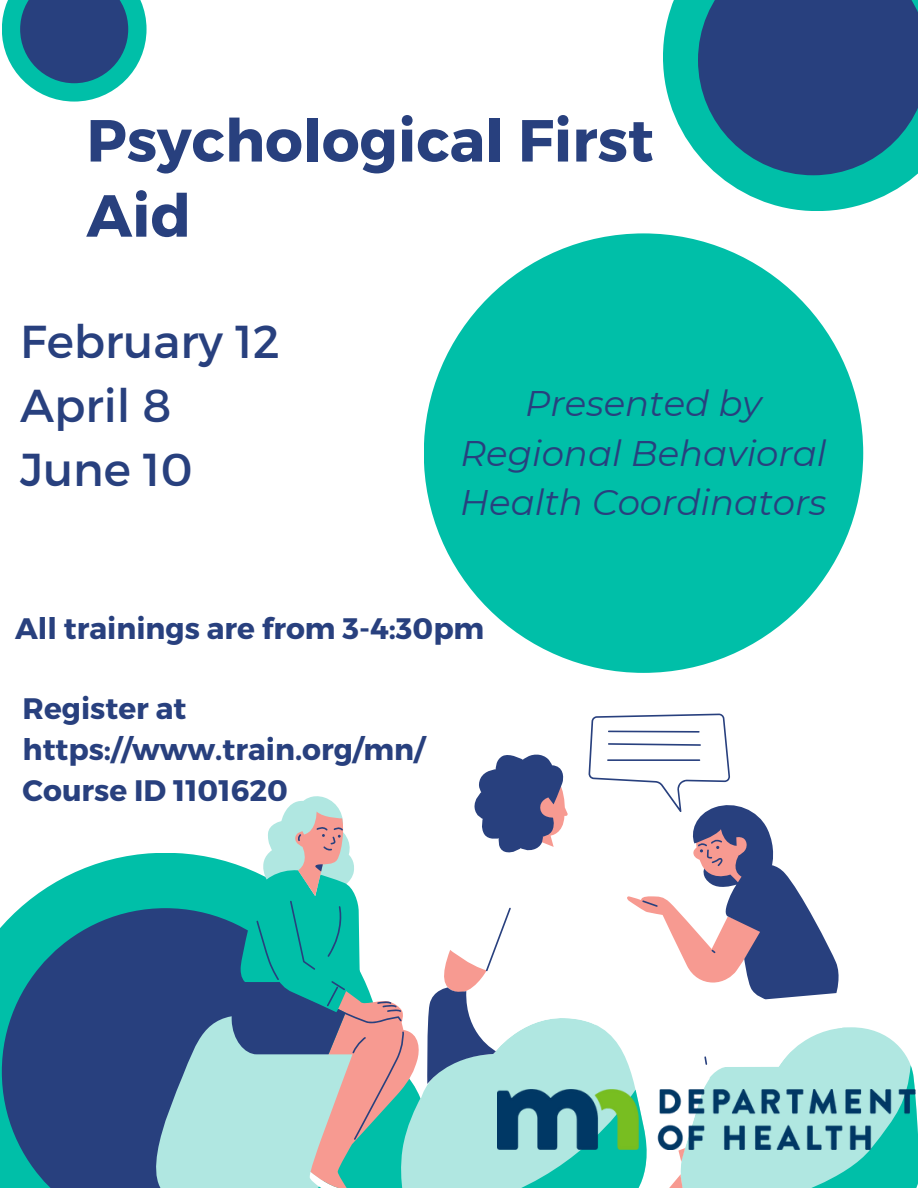
<style>
.page{position:relative;width:918px;height:1188px;background:#fff}
.page>*{position:absolute;margin:0;border:0;box-sizing:border-box;transform-origin:0 0}
.t1{font:700 59.25px/75.2px "Montserrat";color:#28407e}
.t2{font:46.2px/64.2px "Montserrat";color:#28407e}
.t3{font:italic 35.55px/49.5px "Montserrat";color:#28407e;text-align:center}
.t4{font:700 29.7px/41.2px "Montserrat";color:#28407e}
</style>
<div class="page">
<svg style="left:0;top:856px;width:128px;height:332px;fill:#00bfa8"></svg>
<svg style="left:2px;top:908px;width:126px;height:280px;background:#205b87"></svg>
<svg style="left:128px;top:853px;width:103px;height:335px;background:#4783a0"></svg>
<svg style="left:845px;top:1027px;width:73px;height:161px;background:#7cdbd0"></svg>
<svg style="left:231px;top:714px;width:611px;height:474px"></svg>
<div style="left:424px;top:233px;width:439px;height:440px;background:#00bfa8;border-radius:50%"></div>
<svg style="left:663px;top:0;width:253px;height:211px;fill:#00bfa8"></svg>
<svg style="left:698px;top:0;width:220px;height:175px;background:#235184"></svg>
<svg style="left:2px;top:0;width:145px;height:102px"></svg>
<img style="left:497px;top:1090px;width:421px;height:60px">
<h1 class="t1" style="left:86px;top:100px;width:569px">Psychological First<br>Aid</h1>
<p class="t2" style="left:20px;top:307px;width:261px">February 12<br>April 8<br>June 10</p>
<h2 class="t3" style="left:460px;top:379px;width:368px">Presented by<br>Regional Behavioral<br>Health Coordinators</h2>
<p class="t4" style="left:15px;top:606px;width:471px">All trainings are from 3-4:30pm</p>
<p class="t4" style="left:23px;top:686px;width:403px">Register at https://www.train.org/mn/</p>
<p class="t4" style="left:23px;top:769px;width:267px">Course ID 1101620</p>
</div>
